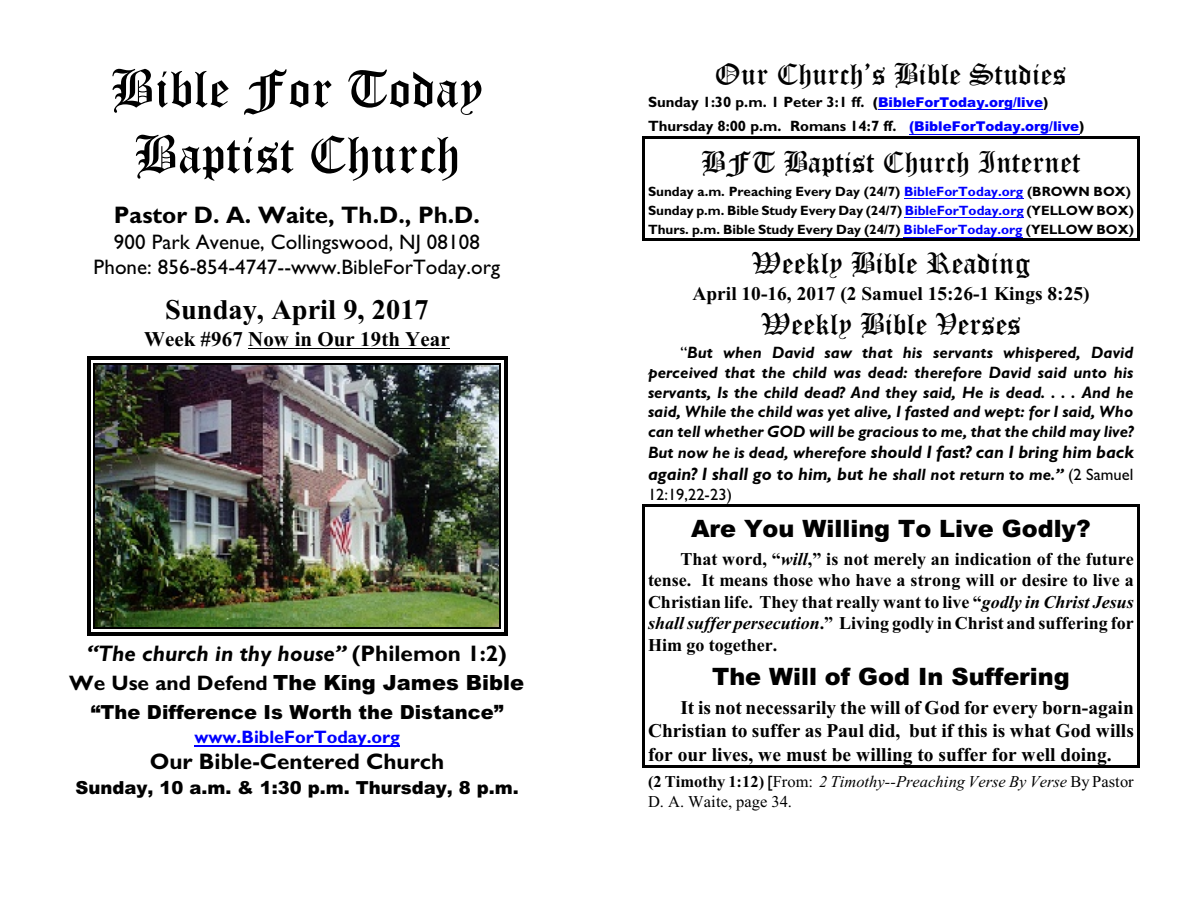
<style>
.page{position:relative;width:1188px;height:918px;background:#fff}
.page>*{position:absolute;margin:0;border:0;box-sizing:border-box;transform-origin:0 0}
.t1{font:52.5px/65.8px "Old English Text";letter-spacing:.005em;color:#000;text-align:center}
.t2{font:30px "Old English Text";letter-spacing:.005em;color:#000}
.t3{font:700 28.5px "Times New Roman";color:#000}
.t4{font:900 24px "Arial";color:#000}
.t5{font:700 24px "Gill Sans";color:#000}
.t6{font:italic 700 22.5px "Gill Sans";color:#000}
.t7{font:700 22.5px "Gill Sans";color:#000}
.t8{font:21px/25.2px "Gill Sans";letter-spacing:.005em;color:#000;text-align:center}
.t9{font:900 21px "Arial";color:#000}
.t10{font:700 21px "Times New Roman";color:#000}
.t11{font:700 19.5px/23.2px "Times New Roman";color:#000;text-align:justify}
.t12{font:900 19.5px "Arial";color:#000}
.t13{font:700 18px/21.5px "Times New Roman";color:#000;text-align:justify}
.t14{font:italic 700 18px/21.6px "Gill Sans";color:#000}
.t15{font:900 18px "Arial";color:#000}
.t16{font:700 18px "Gill Sans";color:#00f}
.t17{font:italic 700 16.5px/19.8px "Gill Sans";color:#000;text-align:justify}
.t18{font:italic 16.5px/20px "Times New Roman";color:#000}
.t19{font:16.5px "Gill Sans";color:#000}
.t20{font:700 15px/24.5px "Gill Sans";color:#000}
.t21{font:700 13.5px/19.2px "Gill Sans";color:#000}
.s1{font-style:normal}
.s2{font-family:"Gill Sans";font-weight:700}
.s3{font-family:"Arial";font-weight:900;font-size:13.5px}
.s4{font-family:"Arial";font-weight:900;font-size:13.5px;color:#00f}
.s5{color:#00f}
.s6{font-weight:400;font-style:normal}
.s7{font-size:16.5px}
.s8{font-weight:400;font-style:normal;font-size:16.5px}
.s9{font-style:italic}
.s10{font-weight:700;font-style:normal}
.s11{font-family:"Gill Sans";font-style:normal}
</style>
<div class="page">
<img style="left:95px;top:364px;width:405px;height:264px">
<hr style="left:94px;top:363px;width:1px;height:266px;background:#000">
<hr style="left:500px;top:363px;width:1px;height:266px;background:#000">
<hr style="left:94px;top:363px;width:407px;height:1px;background:#000">
<hr style="left:94px;top:628px;width:407px;height:1px;background:#000">
<hr style="left:87px;top:356px;width:4px;height:280px;background:#000">
<hr style="left:504px;top:356px;width:4px;height:280px;background:#000">
<hr style="left:87px;top:356px;width:421px;height:4px;background:#000">
<hr style="left:87px;top:632px;width:421px;height:4px;background:#000">
<hr style="left:248px;top:348px;width:202px;height:1px;background:#000">
<hr style="left:194px;top:745px;width:206px;height:1px;background:#00f">
<hr style="left:642px;top:137px;width:3px;height:49px;background:#000">
<hr style="left:1137px;top:137px;width:3px;height:49px;background:#000">
<hr style="left:642px;top:137px;width:498px;height:2px;background:#000">
<hr style="left:642px;top:180px;width:3px;height:25px;background:#000">
<hr style="left:1137px;top:180px;width:3px;height:25px;background:#000">
<hr style="left:642px;top:199px;width:3px;height:25px;background:#000">
<hr style="left:1137px;top:199px;width:3px;height:25px;background:#000">
<hr style="left:642px;top:219px;width:3px;height:21px;background:#000">
<hr style="left:1137px;top:219px;width:3px;height:21px;background:#000">
<hr style="left:642px;top:238px;width:498px;height:2px;background:#000">
<hr style="left:642px;top:504px;width:3px;height:47px;background:#000">
<hr style="left:1137px;top:504px;width:3px;height:47px;background:#000">
<hr style="left:642px;top:504px;width:498px;height:3px;background:#000">
<hr style="left:642px;top:545px;width:3px;height:116px;background:#000">
<hr style="left:1137px;top:545px;width:3px;height:116px;background:#000">
<hr style="left:642px;top:655px;width:3px;height:43px;background:#000">
<hr style="left:1137px;top:655px;width:3px;height:43px;background:#000">
<hr style="left:642px;top:693px;width:3px;height:75px;background:#000">
<hr style="left:1137px;top:693px;width:3px;height:75px;background:#000">
<hr style="left:642px;top:765px;width:498px;height:3px;background:#000">
<hr style="left:878px;top:109px;width:165px;height:1px;background:#00f">
<hr style="left:909px;top:134px;width:170px;height:1px;background:#00f">
<hr style="left:904px;top:198px;width:119px;height:1px;background:#00f">
<hr style="left:905px;top:218px;width:119px;height:1px;background:#00f">
<hr style="left:904px;top:237px;width:119px;height:1px;background:#00f">
<h1 class="t1" style="left:111px;top:60px;width:374px">Bible For Today<br>Baptist Church</h1>
<h3 class="t5" style="left:114px;top:206px;width:368px">Pastor D. A. Waite, Th.D., Ph.D.</h3>
<p class="t8" style="left:94px;top:231px;width:408px">900 Park Avenue, Collingswood, NJ 08108<br>Phone: 856-854-4747--www.BibleForToday.org</p>
<h3 class="t3" style="left:165px;top:300px;width:265px">Sunday, April 9, 2017</h3>
<p class="t10" style="left:144px;top:332px;width:307px">Week #967 Now in Our 19th Year</p>
<h3 class="t6" style="left:87px;top:646px;width:421px">“The church in thy house” <span class="s1">(Philemon 1:2)</span></h3>
<p class="t9" style="left:69px;top:675px;width:457px"><span class="s2">We Use and Defend</span> The King James Bible</p>
<p class="t12" style="left:91px;top:705px;width:414px">“The Difference Is Worth the Distance”</p>
<p class="t16" style="left:194px;top:730px;width:207px">www.BibleForToday.org</p>
<h3 class="t7" style="left:150px;top:753px;width:296px">Our Bible-Centered Church</h3>
<p class="t15" style="left:76px;top:781px;width:445px">Sunday, 10 a.m. &amp; 1:30 p.m. Thursday, 8 p.m.</p>
<h2 class="t2" style="left:715px;top:64px;width:352px">Our Church’s Bible Studies</h2>
<p class="t20" style="left:648px;top:91px;width:438px">Sunday 1:30 p.m. 1 Peter 3:1 ff. <span class="s3">(</span><span class="s4">BibleForToday.org/live</span><span class="s3">)<br></span>Thursday 8:00 p.m. Romans 14:7 ff. <span class="s4">(BibleForToday.org/live</span><span class="s3">)</span></p>
<h2 class="t2" style="left:701px;top:152px;width:381px">BFT Baptist Church Internet</h2>
<p class="t21" style="left:648px;top:183px;width:487px">Sunday a.m. Preaching Every Day (24/7) <span class="s5">BibleForToday.org</span> (BROWN BOX)<br>Sunday p.m. Bible Study Every Day (24/7) <span class="s5">BibleForToday.org</span> (YELLOW BOX)<br>Thurs. p.m. Bible Study Every Day (24/7) <span class="s5">BibleForToday.org</span> (YELLOW BOX)</p>
<h2 class="t2" style="left:751px;top:253px;width:280px">Weekly Bible Reading</h2>
<p class="t11" style="left:692px;top:284px;width:399px">April 10-16, 2017 (2 Samuel 15:26-1 Kings 8:25)</p>
<h2 class="t2" style="left:760px;top:314px;width:262px">Weekly Bible Verses</h2>
<p class="t17" style="left:648px;top:344px;width:487px;text-indent:32px"><span class="s6">“</span>But when David saw that his servants whispered, David perceived that the child was dead: therefore David said unto his servants, Is the child dead? And they said, He is dead. . . . And he said, While the child was yet alive, I fasted and wept: for I said, Who can tell whether GOD will be gracious to me, that the child may live?</p>
<p class="t14" style="left:648px;top:444px;width:487px"><span class="s7">But now he is dead, wherefore</span> should I fast? can I bring him back again? I shall go to him, but he <span class="s7">shall not return to me.”</span> <span class="s8">(2 Samuel</span></p>
<p class="t19" style="left:648px;top:489px;width:86px">12:19,22-23)</p>
<h3 class="t4" style="left:691px;top:520px;width:401px">Are You Willing To Live Godly?</h3>
<p class="t13" style="left:648px;top:550px;width:487px;text-indent:32px">That word, “<span class="s9">will</span>,” is not merely an indication of the future tense. It means those who have a strong will or desire to live a Christian life. They that really want to live “<span class="s9">godly in Christ Jesus shall suffer persecution</span>.” Living godly in Christ and suffering for Him go together.</p>
<h3 class="t4" style="left:712px;top:668px;width:359px">The Will of God In Suffering</h3>
<p class="t11" style="left:648px;top:698px;width:487px;text-indent:32px">It is not necessarily the will of God for every born-again Christian to suffer as Paul did, but if this is what God wills for our lives, we must be willing to suffer for well doing.</p>
<p class="t18" style="left:648px;top:773px;width:487px"><span class="s10">(2 Timothy 1:12)</span> <span class="s11">[</span><span class="s1">From:</span> 2 Timothy--Preaching Verse By Verse <span class="s1">By Pastor<br>D. A. Waite, page 34.</span></p>
</div>
